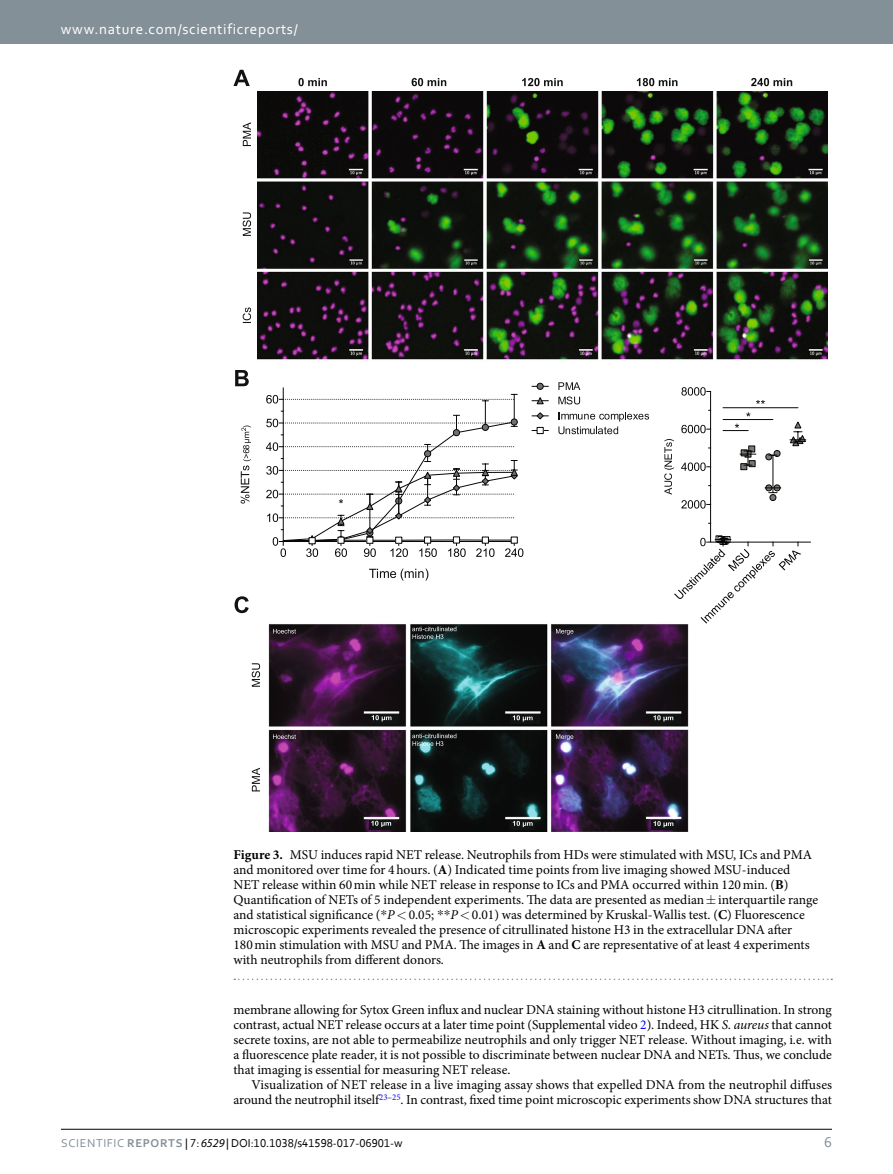
<style>
.page{position:relative;width:893px;height:1174px;background:#fff}
.page>*{position:absolute;margin:0;border:0;box-sizing:border-box;transform-origin:0 0}
.t1{font:15px "Corbel 2";letter-spacing:.045em;color:#fff}
.t2{font:15px "Corbel 2";color:#839097}
.t3{font:13.5px/15px "Minion Pro";color:#000;text-align:justify}
.t4{font:12px "Corbel";color:#000}
.s1{font-weight:700}
.s2{font-family:"STIX General"}
.s3{font-style:italic}
.s4{color:#00f}
.s5{font-family:"Corbel 2";color:#839097}
.s6{font-family:"Corbel Bold 2";color:#839097}
.s7{font-family:"Myriad Pro";font-style:italic}
</style>
<div class="page">
<div style="left:0;top:0;width:893px;height:43px;background:#839097"></div>
<hr style="left:61px;top:1129px;width:771px;height:1px;background:#000">
<img style="left:257px;top:91px;width:570px;height:740px">
<hr style="left:283px;top:387px;width:1px;height:154px;background:#070705">
<svg style="left:369px;top:568px;width:59px;height:12px"></svg>
<svg style="left:241px;top:425px;width:10px;height:78px"></svg>
<svg style="left:558px;top:396px;width:22px;height:8px"></svg>
<svg style="left:532px;top:427px;width:16px;height:6px"></svg>
<div style="left:537px;top:427px;width:7px;height:7px;border:1px solid #070705"></div>
<svg style="left:558px;top:382px;width:22px;height:8px"></svg>
<svg style="left:532px;top:382px;width:16px;height:23px"></svg>
<svg style="left:558px;top:412px;width:91px;height:22px"></svg>
<svg style="left:532px;top:411px;width:16px;height:9px"></svg>
<svg style="left:243px;top:122px;width:8px;height:24px"></svg>
<svg style="left:243px;top:212px;width:8px;height:24px"></svg>
<svg style="left:233px;top:70px;width:17px;height:16px"></svg>
<svg style="left:235px;top:370px;width:14px;height:16px"></svg>
<svg style="left:235px;top:596px;width:14px;height:17px"></svg>
<svg style="left:252px;top:663px;width:8px;height:23px"></svg>
<svg style="left:252px;top:767px;width:8px;height:24px"></svg>
<svg style="left:412px;top:733px;width:44px;height:13px"></svg>
<svg style="left:243px;top:307px;width:8px;height:16px"></svg>
<svg style="left:298px;top:78px;width:29px;height:8px"></svg>
<svg style="left:412px;top:78px;width:34px;height:8px"></svg>
<svg style="left:522px;top:78px;width:41px;height:8px"></svg>
<svg style="left:637px;top:78px;width:40px;height:8px"></svg>
<svg style="left:751px;top:78px;width:41px;height:8px"></svg>
<svg style="left:266px;top:394px;width:257px;height:163px"></svg>
<svg style="left:273px;top:734px;width:23px;height:5px"></svg>
<div style="left:369px;top:820px;width:24px;height:10px;background:#111212"></div>
<svg style="left:371px;top:820px;width:20px;height:7px"></svg>
<svg style="left:273px;top:629px;width:23px;height:4px"></svg>
<div style="left:369px;top:714px;width:30px;height:9px;background:#111212"></div>
<svg style="left:372px;top:715px;width:19px;height:6px"></svg>
<svg style="left:412px;top:626px;width:44px;height:13px"></svg>
<div style="left:510px;top:714px;width:30px;height:9px;background:#111212"></div>
<svg style="left:513px;top:715px;width:20px;height:6px"></svg>
<svg style="left:556px;top:629px;width:17px;height:6px"></svg>
<div style="left:651px;top:714px;width:30px;height:9px;background:#111212"></div>
<svg style="left:653px;top:715px;width:20px;height:6px"></svg>
<div style="left:511px;top:820px;width:24px;height:10px;background:#111212"></div>
<svg style="left:513px;top:821px;width:20px;height:6px"></svg>
<div style="left:651px;top:820px;width:25px;height:10px;background:#111212"></div>
<svg style="left:653px;top:821px;width:20px;height:6px"></svg>
<svg style="left:556px;top:734px;width:17px;height:6px"></svg>
<hr style="left:711px;top:541px;width:100px;height:1px;background:#070705">
<hr style="left:710px;top:391px;width:1px;height:151px;background:#070705">
<svg style="left:681px;top:500px;width:30px;height:8px"></svg>
<svg style="left:681px;top:462px;width:30px;height:9px"></svg>
<svg style="left:681px;top:425px;width:30px;height:8px"></svg>
<svg style="left:681px;top:387px;width:30px;height:8px"></svg>
<div style="left:748px;top:445px;width:7px;height:7px;background:#7b7877;border:1px solid #070705"></div>
<div style="left:740px;top:463px;width:7px;height:7px;background:#7b7877;border:1px solid #070705"></div>
<svg style="left:674px;top:535px;width:127px;height:88px"></svg>
<svg style="left:740px;top:450px;width:16px;height:16px"></svg>
<svg style="left:764px;top:449px;width:16px;height:12px"></svg>
<hr style="left:772px;top:455px;width:1px;height:37px;background:#070705">
<svg style="left:764px;top:483px;width:17px;height:19px"></svg>
<svg style="left:789px;top:421px;width:18px;height:25px"></svg>
<svg style="left:664px;top:439px;width:10px;height:55px"></svg>
<hr style="left:723px;top:419px;width:50px;height:1px;background:#070705">
<hr style="left:723px;top:407px;width:75px;height:1px;background:#070705">
<svg style="left:723px;top:424px;width:25px;height:7px"></svg>
<svg style="left:746px;top:412px;width:4px;height:4px"></svg>
<svg style="left:756px;top:400px;width:9px;height:4px"></svg>
<svg style="left:234px;top:978px;width:598px;height:2px"></svg>
<p class="t1" style="left:61px;top:19px;width:238px">www.nature.com/scientificreports/</p>
<p class="t3" style="left:233px;top:847px;width:586px;text-align:left"><span class="s1">Figure 3.</span> MSU induces rapid NET release. Neutrophils from HDs were stimulated with MSU, ICs and PMA and monitored over time for 4hours. (<span class="s1">A</span>) Indicated time points from live imaging showed MSU-induced NET release within 60min while NET release in response to ICs and PMA occurred within 120min. (<span class="s1">B</span>)<br>Quantification of NETs of 5 independent experiments. The data are presented as median interquartile range and statistical significance (<span class="s2">*</span><span class="s3">P</span> 0.05; <span class="s2">**</span><span class="s3">P</span> 0.01) was determined by Kruskal-Wallis test. (<span class="s1">C</span>) Fluorescence microscopic experiments revealed the presence of citrullinated histone H3 in the extracellular DNA after 180min stimulation with MSU and PMA. The images in <span class="s1">A</span> and <span class="s1">C</span> are representative of at least 4 experiments with neutrophils from different donors.</p>
<p class="t3" style="left:233px;top:1002px;width:600px">membrane allowing for Sytox Green influx and nuclear DNA staining without histone H3 citrullination. In strong contrast, actual NET release occurs at a later time point (Supplemental video <span class="s4">2</span>). Indeed, HK <span class="s3">S. aureus</span> that cannot secrete toxins, are not able to permeabilize neutrophils and only trigger NET release. Without imaging, i.e. with a fluorescence plate reader, it is not possible to discriminate between nuclear DNA and NETs. Thus, we conclude that imaging is essential for measuring NET release.</p>
<p class="t3" style="left:233px;top:1077px;width:600px;text-align:right">Visualization of NET release in a live imaging assay shows that expelled DNA from the neutrophil diffuses around the neutrophil itself<sup>23</sup><sup>–</sup><sup>25</sup>. In contrast, fixed time point microscopic experiments show DNA structures that</p>
<p class="t4" style="left:61px;top:1135px;width:343px"><span class="s5">SCIeNTIfIC</span> <span class="s6">REPORTS</span> | 7: <span class="s7">6529</span> | DOI:10.1038/s41598-017-06901-w</p>
<p class="t2" style="left:824px;top:1132px;width:9px">6</p>
</div>
